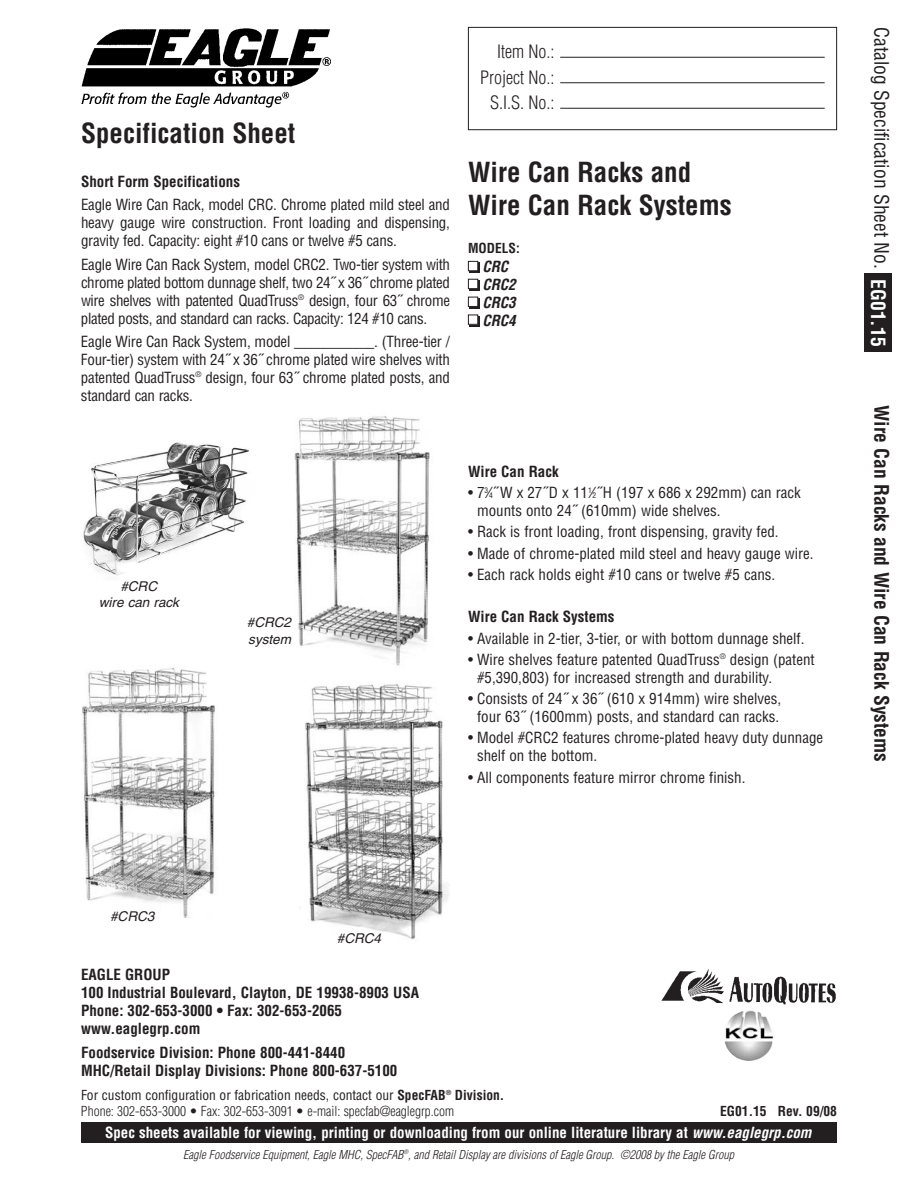
<style>
.page{position:relative;width:918px;height:1188px;background:#fff}
.page>*{position:absolute;margin:0;border:0;box-sizing:border-box;transform-origin:0 0}
.t1{font:700 condensed 27px/32.4px "Helvetica";color:#231f20}
.t2{font:condensed 19.5px "Helvetica";color:#231f20}
.t3{font:700 condensed 19.5px "Helvetica";color:#231f20}
.t4{font:300 condensed 18px/25.5px "Helvetica";color:#231f20;text-align:right}
.t5{font:condensed 15px/18px "Helvetica";color:#231f20}
.t6{font:700 condensed 15px/18px "Helvetica";color:#231f20}
.t7{font:700 condensed 15px "Helvetica";color:#fff}
.t8{font:italic 700 condensed 15px/18px "Helvetica";color:#231f20}
.t9{font:300 condensed 13.5px/16.2px "Helvetica";color:#231f20}
.t10{font:italic 13.5px/16.2px "Helvetica";color:#231f20;text-align:center}
.t11{font:700 condensed 13.5px "Helvetica";color:#231f20}
.t12{font:italic 300 condensed 12px "Helvetica";color:#231f20}
.s1{font-size:7.5px}
.s2{font-weight:700;color:#fff}
.s3{font-weight:400}
.s4{font-weight:700}
.s5{font-style:italic}
</style>
<div class="page">
<div style="left:864px;top:274px;width:28px;height:78px;background:#231f20"></div>
<div style="left:468px;top:27px;width:369px;height:103px;border:1px solid #231f20"></div>
<hr style="left:560px;top:82px;width:265px;height:1px;background:#231f20">
<hr style="left:560px;top:57px;width:265px;height:1px;background:#231f20">
<hr style="left:560px;top:108px;width:265px;height:1px;background:#231f20">
<img style="left:81px;top:28px;width:250px;height:79px">
<div style="left:81px;top:1122px;width:756px;height:21px;background:#231f20"></div>
<svg style="left:724px;top:1010px;width:51px;height:51px"></svg>
<img style="left:724px;top:1011px;width:51px;height:49px;border-radius:50%">
<img style="left:662px;top:969px;width:174px;height:35px">
<div style="left:470px;top:262px;width:10px;height:11px;background:#231f20"></div>
<div style="left:468px;top:261px;width:10px;height:10px;background:#fff"></div>
<div style="left:468px;top:261px;width:10px;height:10px;border:1px solid #231f20"></div>
<div style="left:470px;top:280px;width:10px;height:10px;background:#231f20"></div>
<div style="left:468px;top:279px;width:10px;height:10px;background:#fff"></div>
<div style="left:468px;top:279px;width:10px;height:10px;border:1px solid #231f20"></div>
<div style="left:470px;top:298px;width:10px;height:10px;background:#231f20"></div>
<div style="left:468px;top:297px;width:10px;height:9px;background:#fff"></div>
<div style="left:468px;top:297px;width:10px;height:10px;border:1px solid #231f20"></div>
<div style="left:470px;top:316px;width:10px;height:10px;background:#231f20"></div>
<div style="left:468px;top:315px;width:10px;height:9px;background:#fff"></div>
<div style="left:468px;top:315px;width:10px;height:10px;border:1px solid #231f20"></div>
<img style="left:305px;top:684px;width:144px;height:256px">
<img style="left:82px;top:668px;width:133px;height:250px">
<img style="left:83px;top:442px;width:166px;height:134px">
<img style="left:294px;top:416px;width:136px;height:250px">
<h1 class="t1" style="left:81px;top:117px;width:216px">Specification Sheet</h1>
<p class="t6" style="left:81px;top:173px;width:161px">Short Form Specifications</p>
<p class="t5" style="left:81px;top:196px;width:371px;text-align:justify">Eagle Wire Can Rack, model CRC. Chrome plated mild steel and heavy gauge wire construction. Front loading and dispensing, gravity fed. Capacity: eight #10 cans or twelve #5 cans.</p>
<p class="t5" style="left:81px;top:255px;width:371px;text-align:justify">Eagle Wire Can Rack System, model CRC2. Two-tier system with chrome plated bottom dunnage shelf, two 24˝ x 36˝ chrome plated wire shelves with patented QuadTruss<sup>®</sup> design, four 63˝ chrome plated posts, and standard can racks. Capacity: 124 #10 cans.</p>
<p class="t5" style="left:81px;top:333px;width:370px;text-align:justify">Eagle Wire Can Rack System, model ___________. (Three-tier / Four-tier) system with 24˝ x 36˝ chrome plated wire shelves with patented QuadTruss<sup>®</sup> design, four 63˝ chrome plated posts, and standard can racks.</p>
<p class="t4" style="left:480px;top:39px;width:76px">Item No.:<br>Project No.:<br>S.I.S. No.:</p>
<h1 class="t1" style="left:468px;top:157px;width:265px">Wire Can Racks and<br>Wire Can Rack Systems</h1>
<p class="t11" style="left:468px;top:241px;width:53px">MODELS:</p>
<p class="t8" style="left:482px;top:258px;width:35px">CRC<br>CRC2<br>CRC3<br>CRC4</p>
<p class="t10" style="left:99px;top:579px;width:82px">#CRC<br>wire can rack</p>
<p class="t10" style="left:247px;top:616px;width:46px;text-align:left">#CRC2 system</p>
<p class="t6" style="left:468px;top:463px;width:92px">Wire Can Rack</p>
<p class="t5" style="left:477px;top:484px;width:325px;text-indent:-9px">• 7<sup>3</sup>⁄<span class="s1">4</span>˝ W x 27˝D x 11<sup>1</sup>⁄<span class="s1">2</span>˝H (197 x 686 x 292mm) can rack mounts onto 24˝ (610mm) wide shelves.</p>
<p class="t5" style="left:468px;top:523px;width:312px">• Rack is front loading, front dispensing, gravity fed.</p>
<p class="t5" style="left:468px;top:545px;width:347px">• Made of chrome-plated mild steel and heavy gauge wire.</p>
<p class="t5" style="left:468px;top:566px;width:309px">• Each rack holds eight #10 cans or twelve #5 cans.</p>
<p class="t6" style="left:468px;top:608px;width:148px">Wire Can Rack Systems</p>
<p class="t5" style="left:468px;top:630px;width:338px">• Available in 2-tier, 3-tier, or with bottom dunnage shelf.</p>
<p class="t5" style="left:477px;top:651px;width:339px;text-indent:-9px">• Wire shelves feature patented QuadTruss<sup>®</sup> design (patent #5,390,803) for increased strength and durability.</p>
<p class="t5" style="left:468px;top:690px;width:315px;text-align:center">• Consists of 24˝ x 36˝ (610 x 914mm) wire shelves, four 63˝ (1600mm) posts, and standard can racks.</p>
<p class="t5" style="left:477px;top:729px;width:348px;text-indent:-9px">• Model #CRC2 features chrome-plated heavy duty dunnage shelf on the bottom.</p>
<p class="t5" style="left:468px;top:768px;width:279px">• All components feature mirror chrome finish.</p>
<h2 class="t2" style="left:893px;top:27px;width:321px;rotate:90deg">Catalog Specification Sheet No. <span class="s2">EG01.15</span></h2>
<h2 class="t3" style="left:893px;top:405px;width:359px;rotate:90deg">Wire Can Racks and Wire Can Rack Systems</h2>
<p class="t10" style="left:110px;top:909px;width:46px">#CRC3</p>
<p class="t10" style="left:337px;top:932px;width:46px">#CRC4</p>
<p class="t6" style="left:81px;top:965px;width:340px">EAGLE GROUP<br>100 Industrial Boulevard, Clayton, DE 19938-8903 USA<br>Phone: 302-653-3000 • Fax: 302-653-2065 www.eaglegrp.com</p>
<p class="t6" style="left:81px;top:1044px;width:318px">Foodservice Division: Phone 800-441-8440<br>MHC/Retail Display Divisions: Phone 800-637-5100</p>
<p class="t9" style="left:81px;top:1087px;width:425px"><span class="s3">For custom configuration or fabrication needs, contact our</span> <span class="s4">SpecFAB</span><sup>®</sup> <span class="s4">Division.<br></span>Phone: 302-653-3000 • Fax: 302-653-3091 • e-mail: specfab@eaglegrp.com</p>
<p class="t11" style="left:720px;top:1103px;width:118px">EG01.15 Rev. 09/08</p>
<p class="t7" style="left:105px;top:1124px;width:708px">Spec sheets available for viewing, printing or downloading from our online literature library at <span class="s5">www.eaglegrp.com</span></p>
<p class="t12" style="left:183px;top:1148px;width:552px">Eagle Foodservice Equipment, Eagle MHC, SpecFAB<sup>®</sup>, and Retail Display are divisions of Eagle Group. ©2008 by the Eagle Group</p>
</div>
